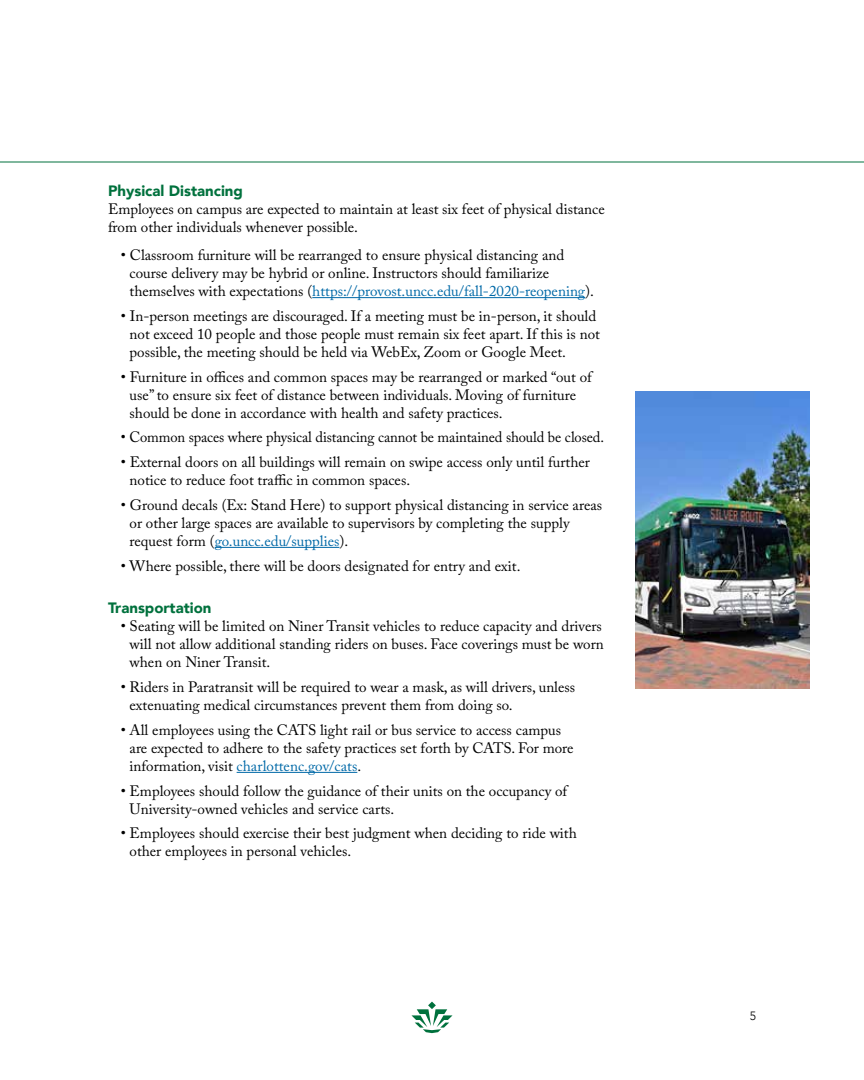
<style>
.page{position:relative;width:864px;height:1080px;background:#fff}
.page>*{position:absolute;margin:0;border:0;box-sizing:border-box;transform-origin:0 0}
.t1{font:15px/18px "Adobe Caslon Pro";color:#000}
.t2{font:900 15px "Avenir";color:#00713d}
.t3{font:300 12px "Avenir";color:#000}
.s1{color:#0069a7}
</style>
<div class="page">
<svg style="left:411px;top:1002px;width:42px;height:31px"></svg>
<hr style="left:0;top:162px;width:864px;height:1px;background:#00713d">
<hr style="left:312px;top:297px;width:273px;height:1px;background:#0069a7">
<hr style="left:215px;top:547px;width:124px;height:1px;background:#0069a7">
<hr style="left:237px;top:772px;width:120px;height:1px;background:#0069a7">
<img style="left:635px;top:392px;width:175px;height:296px">
<p class="t2" style="left:108px;top:178px;width:137px">Physical Distancing</p>
<p class="t1" style="left:108px;top:200px;width:498px">Employees on campus are expected to maintain at least six feet of physical distance from other individuals whenever possible.</p>
<p class="t1" style="left:130px;top:246px;width:466px;text-indent:-9px">• Classroom furniture will be rearranged to ensure physical distancing and course delivery may be hybrid or online. Instructors should familiarize themselves with expectations (<span class="s1">https://provost.uncc.edu/fall-2020-reopening</span>).</p>
<p class="t1" style="left:130px;top:307px;width:472px;text-indent:-9px">• In-person meetings are discouraged. If a meeting must be in-person, it should not exceed 10 people and those people must remain six feet apart. If this is not possible, the meeting should be held via WebEx, Zoom or Google Meet.</p>
<p class="t1" style="left:130px;top:367px;width:464px;text-indent:-9px">• Furniture in offices and common spaces may be rearranged or marked “out of use” to ensure six feet of distance between individuals. Moving of furniture should be done in accordance with health and safety practices.</p>
<p class="t1" style="left:121px;top:428px;width:485px">• Common spaces where physical distancing cannot be maintained should be closed.</p>
<p class="t1" style="left:130px;top:453px;width:462px;text-indent:-9px">• External doors on all buildings will remain on swipe access only until further notice to reduce foot traffic in common spaces.</p>
<p class="t1" style="left:130px;top:496px;width:474px;text-indent:-9px">• Ground decals (Ex: Stand Here) to support physical distancing in service areas or other large spaces are available to supervisors by completing the supply request form (<span class="s1">go.uncc.edu/supplies</span>).</p>
<p class="t1" style="left:121px;top:556px;width:401px">• Where possible, there will be doors designated for entry and exit.</p>
<p class="t2" style="left:108px;top:595px;width:105px">Transportation</p>
<p class="t1" style="left:130px;top:617px;width:476px;text-indent:-9px">• Seating will be limited on Niner Transit vehicles to reduce capacity and drivers will not allow additional standing riders on buses. Face coverings must be worn when on Niner Transit.</p>
<p class="t1" style="left:130px;top:678px;width:447px;text-indent:-9px">• Riders in Paratransit will be required to wear a mask, as will drivers, unless extenuating medical circumstances prevent them from doing so.</p>
<p class="t1" style="left:130px;top:721px;width:446px;text-indent:-9px">• All employees using the CATS light rail or bus service to access campus are expected to adhere to the safety practices set forth by CATS. For more information, visit <span class="s1">charlottenc.gov/cats</span>.</p>
<p class="t1" style="left:130px;top:781px;width:439px;text-indent:-9px">• Employees should follow the guidance of their units on the occupancy of<br>University-owned vehicles and service carts.</p>
<p class="t1" style="left:130px;top:824px;width:449px;text-indent:-9px">• Employees should exercise their best judgment when deciding to ride with other employees in personal vehicles.</p>
<p class="t3" style="left:750px;top:1008px;width:8px">5</p>
</div>
